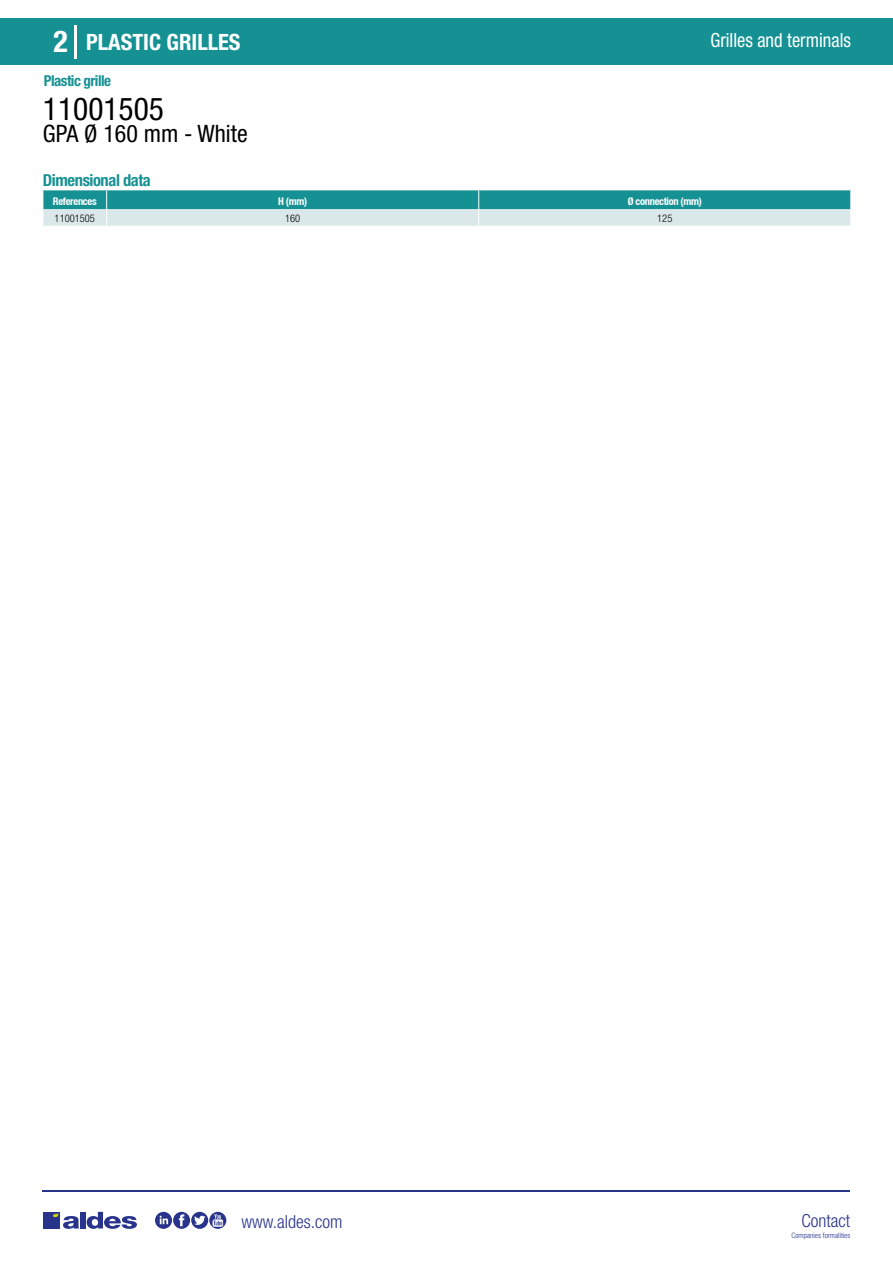
<style>
.page{position:relative;width:893px;height:1263px;background:#fff}
.page>*{position:absolute;margin:0;border:0;box-sizing:border-box;transform-origin:0 0}
.t1{font:condensed 31.5px "Helvetica Neue LT Std";color:#000}
.t2{font:700 condensed 30px "Helvetica Neue LT Std";color:#fff}
.t3{font:condensed 24px "Helvetica Neue LT Std";color:#000}
.t4{font:700 condensed 22.5px "Helvetica Neue LT Std";color:#fff}
.t5{font:condensed 19.5px "Helvetica Neue LT Std";color:#fff;scale:.95 1}
.t6{font:300 condensed 18px "Helvetica Neue";color:#28348b}
.t7{font:700 condensed 16.5px "Helvetica Neue LT Std";letter-spacing:-.025em;color:#169193}
.t8{font:700 condensed 15px "Helvetica Neue LT Std";letter-spacing:-.035em;color:#169193}
.t9{font:700 condensed 10.5px "Helvetica Neue";letter-spacing:-.03em;color:#fff}
.t10{font:300 condensed 10.5px "Helvetica Neue";color:#000}
.t11{font:300 condensed 7.5px "Helvetica Neue";color:#28348b}
</style>
<div class="page">
<div style="left:0;top:18px;width:893px;height:46px;background:#169193"></div>
<hr style="left:74px;top:25px;width:2px;height:33px;background:#fff">
<hr style="left:43px;top:1190px;width:807px;height:1px;background:#28348b">
<svg style="left:155px;top:1212px;width:71px;height:17px"></svg>
<div style="left:43px;top:1212px;width:17px;height:16px;background:#28348b"></div>
<div style="left:80px;top:1212px;width:6px;height:16px;background:#28348b"></div>
<svg style="left:87px;top:1212px;width:50px;height:17px"></svg>
<svg style="left:53px;top:1213px;width:26px;height:16px"></svg>
<svg style="left:43px;top:190px;width:808px;height:36px;background:#75bbbd"></svg>
<h2 class="t2" style="left:54px;top:24px;width:16px">2</h2>
<h3 class="t4" style="left:86px;top:28px;width:156px">PLASTIC GRILLES</h3>
<h3 class="t5" style="left:710px;top:29px;width:149px">Grilles and terminals</h3>
<h3 class="t8" style="left:44px;top:71px;width:69px">Plastic grille</h3>
<h1 class="t1" style="left:43px;top:91px;width:122px">11001505</h1>
<h3 class="t3" style="left:43px;top:120px;width:206px">GPA Ø 160 mm - White</h3>
<h3 class="t7" style="left:43px;top:170px;width:109px">Dimensional data</h3>
<p class="t9" style="left:53px;top:195px;width:45px">References</p>
<p class="t9" style="left:278px;top:195px;width:30px">H (mm)</p>
<p class="t9" style="left:628px;top:195px;width:76px">Ø connection (mm)</p>
<p class="t10" style="left:55px;top:212px;width:42px">11001505</p>
<p class="t10" style="left:285px;top:212px;width:17px">160</p>
<p class="t10" style="left:657px;top:212px;width:17px">125</p>
<h3 class="t6" style="left:241px;top:1211px;width:102px">www.aldes.com</h3>
<h3 class="t6" style="left:801px;top:1211px;width:50px">Contact</h3>
<p class="t11" style="left:791px;top:1230px;width:60px">Companies formalities</p>
</div>
